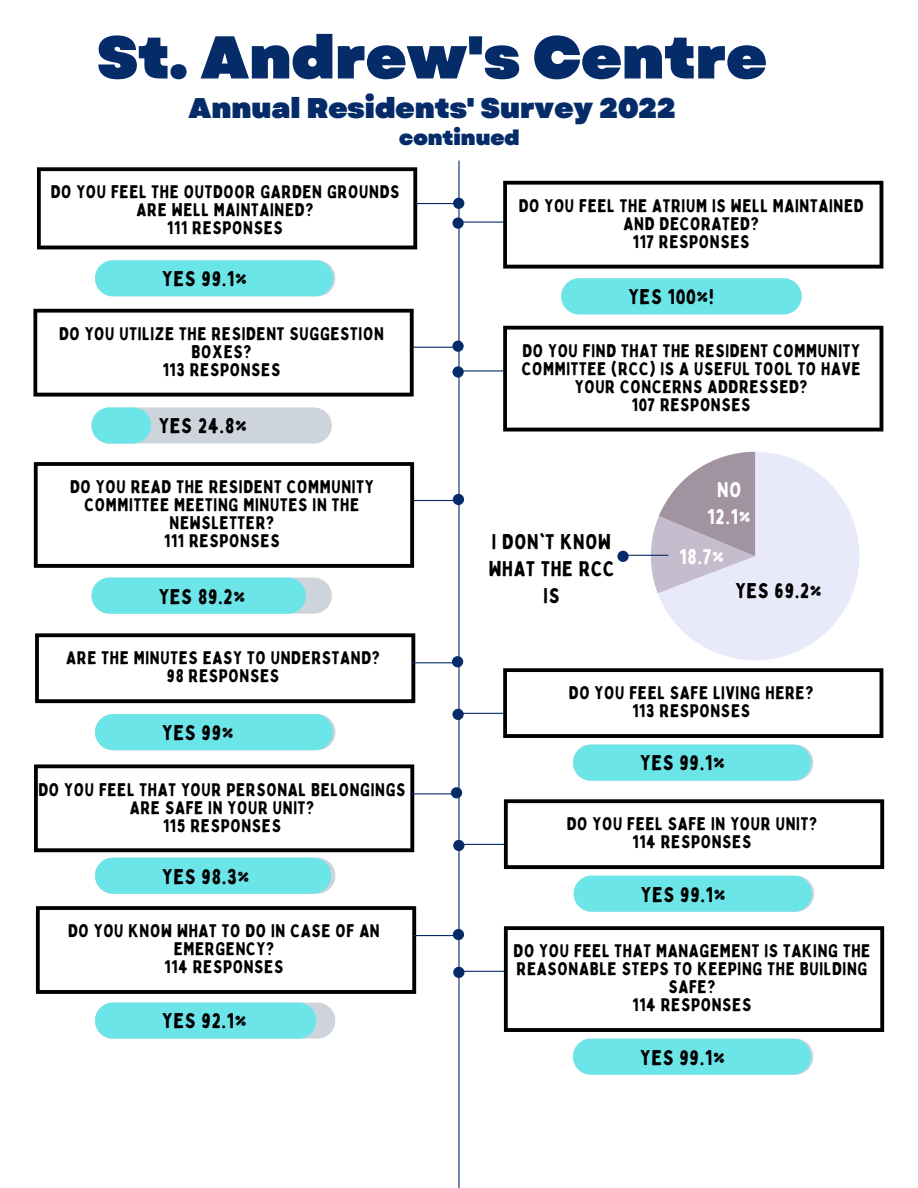
<style>
.page{position:relative;width:918px;height:1188px;background:#fff}
.page>*{position:absolute;margin:0;border:0;box-sizing:border-box;transform-origin:0 0}
.t1{font:900 60.3px "Garet";color:#052c69}
.t2{font:900 28.5px "Garet";color:#052c69}
.t3{font:21px/27px "Bobby Jones";letter-spacing:.04em;color:#000;text-align:center}
.t4{font:21px "Bobby Jones";color:#fff}
.t5{font:900 21px "Garet";color:#052c69}
.t6{font:18px/18px "Bobby Jones";letter-spacing:.04em;color:#000;text-align:center}
</style>
<div class="page">
<hr style="left:417px;top:203px;width:41px;height:1px;background:#052c69">
<div style="left:453px;top:198px;width:11px;height:11px;background:#052c69;border-radius:50%"></div>
<hr style="left:461px;top:221px;width:42px;height:2px;background:#052c69">
<svg style="left:452px;top:217px;width:12px;height:12px"></svg>
<hr style="left:458px;top:161px;width:2px;height:1027px;background:#052c69">
<hr style="left:461px;top:370px;width:42px;height:2px;background:#052c69">
<div style="left:452px;top:366px;width:12px;height:12px;background:#052c69;border-radius:50%"></div>
<hr style="left:413px;top:347px;width:42px;height:1px;background:#052c69">
<div style="left:452px;top:340px;width:12px;height:12px;background:#052c69;border-radius:50%"></div>
<svg style="left:37px;top:167px;width:380px;height:82px"></svg>
<div style="left:95px;top:260px;width:240px;height:36px;background:#6ce5e8"></div>
<svg style="left:503px;top:181px;width:380px;height:88px"></svg>
<div style="left:561px;top:278px;width:241px;height:36px;background:#6ce5e8"></div>
<svg style="left:33px;top:309px;width:381px;height:88px"></svg>
<svg style="left:92px;top:407px;width:240px;height:37px;background:#bbd9df"></svg>
<svg style="left:503px;top:326px;width:380px;height:106px"></svg>
<svg style="left:651px;top:452px;width:208px;height:208px"></svg>
<hr style="left:626px;top:555px;width:42px;height:1px;background:#052c69">
<div style="left:617px;top:551px;width:12px;height:11px;background:#052c69;border-radius:50%"></div>
<hr style="left:414px;top:500px;width:41px;height:1px;background:#052c69">
<div style="left:453px;top:494px;width:11px;height:11px;background:#052c69;border-radius:50%"></div>
<svg style="left:34px;top:462px;width:380px;height:106px"></svg>
<svg style="left:92px;top:578px;width:240px;height:36px;background:#7be3e7"></svg>
<hr style="left:461px;top:713px;width:42px;height:1px;background:#052c69">
<div style="left:452px;top:709px;width:12px;height:11px;background:#052c69;border-radius:50%"></div>
<svg style="left:35px;top:633px;width:380px;height:70px"></svg>
<div style="left:95px;top:714px;width:240px;height:36px;background:#6ce5e8"></div>
<hr style="left:413px;top:662px;width:41px;height:1px;background:#052c69">
<div style="left:452px;top:656px;width:11px;height:12px;background:#052c69;border-radius:50%"></div>
<svg style="left:503px;top:668px;width:380px;height:70px"></svg>
<div style="left:573px;top:745px;width:240px;height:36px;background:#6ce5e8"></div>
<hr style="left:462px;top:844px;width:42px;height:1px;background:#052c69">
<div style="left:453px;top:840px;width:12px;height:11px;background:#052c69;border-radius:50%"></div>
<svg style="left:504px;top:799px;width:380px;height:70px"></svg>
<div style="left:574px;top:876px;width:240px;height:36px;background:#6ce5e8"></div>
<svg style="left:34px;top:764px;width:380px;height:88px"></svg>
<svg style="left:95px;top:858px;width:240px;height:36px;background:#72e5e8"></svg>
<hr style="left:412px;top:793px;width:41px;height:1px;background:#052c69">
<div style="left:451px;top:787px;width:11px;height:12px;background:#052c69;border-radius:50%"></div>
<svg style="left:36px;top:906px;width:380px;height:88px"></svg>
<svg style="left:95px;top:1003px;width:240px;height:36px;background:#79e4e7"></svg>
<hr style="left:414px;top:935px;width:41px;height:1px;background:#052c69">
<div style="left:453px;top:929px;width:11px;height:11px;background:#052c69;border-radius:50%"></div>
<hr style="left:462px;top:971px;width:42px;height:1px;background:#052c69">
<div style="left:453px;top:967px;width:12px;height:11px;background:#052c69;border-radius:50%"></div>
<svg style="left:504px;top:926px;width:380px;height:106px"></svg>
<div style="left:573px;top:1039px;width:240px;height:36px;background:#6ce5e8"></div>
<p class="t1" style="left:97px;top:14px;width:671px">St. Andrew's Centre</p>
<p class="t2" style="left:188px;top:88px;width:489px">Annual Residents' Survey 2022</p>
<p class="t5" style="left:399px;top:122px;width:122px">continued</p>
<p class="t6" style="left:51px;top:183px;width:350px">DO YOU FEEL THE OUTDOOR GARDEN GROUNDS<br>ARE WELL MAINTAINED?</p>
<p class="t6" style="left:167px;top:219px;width:117px">111 RESPONSES</p>
<p class="t3" style="left:162px;top:265px;width:86px">YES 99.1%</p>
<p class="t6" style="left:59px;top:324px;width:326px">DO YOU UTILIZE THE RESIDENT SUGGESTION<br>BOXES?</p>
<p class="t6" style="left:163px;top:360px;width:119px">113 RESPONSES</p>
<p class="t3" style="left:159px;top:412px;width:90px">YES 24.8%</p>
<p class="t6" style="left:70px;top:477px;width:305px">DO YOU READ THE RESIDENT COMMUNITY<br>COMMITTEE MEETING MINUTES IN THE<br>NEWSLETTER?</p>
<p class="t6" style="left:164px;top:531px;width:117px">111 RESPONSES</p>
<p class="t3" style="left:159px;top:582px;width:88px">YES 89.2%</p>
<p class="t6" style="left:66px;top:649px;width:315px">ARE THE MINUTES EASY TO UNDERSTAND?</p>
<p class="t6" style="left:167px;top:667px;width:114px">98 RESPONSES</p>
<p class="t3" style="left:162px;top:719px;width:73px">YES 99%</p>
<p class="t6" style="left:39px;top:780px;width:369px">DO YOU FEEL THAT YOUR PERSONAL BELONGINGS<br>ARE SAFE IN YOUR UNIT?</p>
<p class="t6" style="left:163px;top:816px;width:119px">115 RESPONSES</p>
<p class="t3" style="left:162px;top:862px;width:89px">YES 98.3%</p>
<p class="t6" style="left:68px;top:921px;width:313px">DO YOU KNOW WHAT TO DO IN CASE OF AN<br>EMERGENCY?</p>
<p class="t6" style="left:165px;top:957px;width:120px">114 RESPONSES</p>
<p class="t3" style="left:162px;top:1007px;width:86px">YES 92.1%</p>
<p class="t6" style="left:519px;top:196px;width:346px">DO YOU FEEL THE ATRIUM IS WELL MAINTAINED<br>AND DECORATED?</p>
<p class="t6" style="left:633px;top:232px;width:118px">117 RESPONSES</p>
<p class="t3" style="left:629px;top:283px;width:87px">YES 100%!</p>
<p class="t6" style="left:522px;top:341px;width:340px">DO YOU FIND THAT THE RESIDENT COMMUNITY<br>COMMITTEE (RCC) IS A USEFUL TOOL TO HAVE<br>YOUR CONCERNS ADDRESSED?</p>
<p class="t6" style="left:632px;top:395px;width:120px">107 RESPONSES</p>
<p class="t3" style="left:489px;top:528px;width:127px">I DON'T KNOW<br>WHAT THE RCC<br>IS</p>
<p class="t4" style="left:717px;top:477px;width:26px">NO</p>
<p class="t4" style="left:708px;top:504px;width:45px">12.1%</p>
<p class="t4" style="left:679px;top:543px;width:46px">18.7%</p>
<p class="t3" style="left:735px;top:577px;width:88px">YES 69.2%</p>
<p class="t6" style="left:569px;top:684px;width:246px">DO YOU FEEL SAFE LIVING HERE?</p>
<p class="t6" style="left:632px;top:702px;width:119px">113 RESPONSES</p>
<p class="t3" style="left:640px;top:749px;width:86px">YES 99.1%</p>
<p class="t6" style="left:567px;top:815px;width:252px">DO YOU FEEL SAFE IN YOUR UNIT?</p>
<p class="t6" style="left:633px;top:833px;width:120px">114 RESPONSES</p>
<p class="t3" style="left:641px;top:880px;width:86px">YES 99.1%</p>
<p class="t6" style="left:514px;top:942px;width:358px">DO YOU FEEL THAT MANAGEMENT IS TAKING THE<br>REASONABLE STEPS TO KEEPING THE BUILDING<br>SAFE?</p>
<p class="t6" style="left:633px;top:996px;width:120px">114 RESPONSES</p>
<p class="t3" style="left:640px;top:1043px;width:86px">YES 99.1%</p>
</div>
